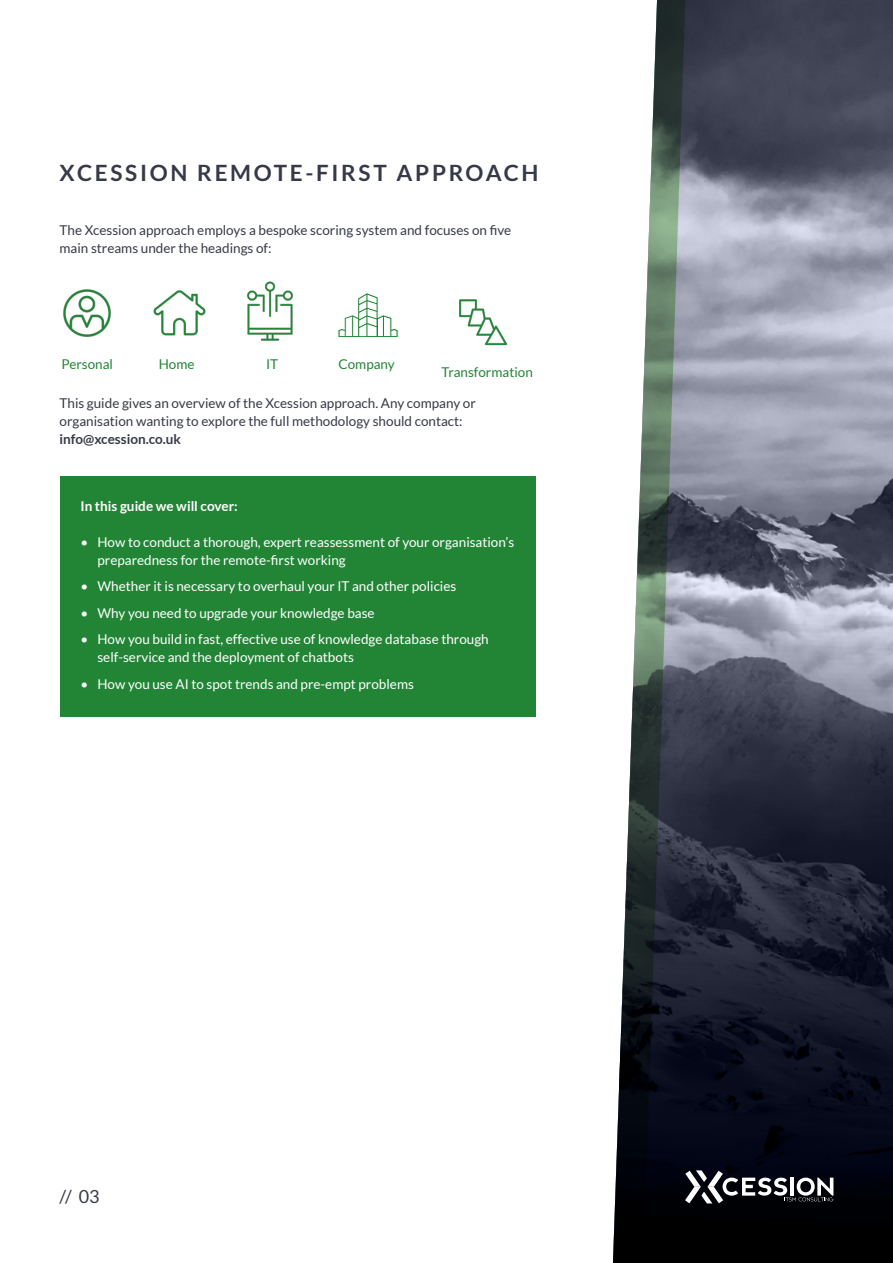
<style>
.page{position:relative;width:893px;height:1263px;background:#fff}
.page>*{position:absolute;margin:0;border:0;box-sizing:border-box;transform-origin:0 0}
.t1{font:700 22.5px "Lato";letter-spacing:.12em;color:#363a48}
.t2{font:18px "Lato";color:#363a48}
.t3{font:13.5px/18px "Lato";color:#fff}
.t4{font:13.5px/18px "Lato";color:#363a48}
.t5{font:13.5px "Lato";color:#228536}
.t6{font:700 13.5px "Lato";color:#fff}
.t7{font:700 13.5px "Lato";color:#363a48}
</style>
<div class="page">
<svg style="left:687px;top:0;width:206px;height:1263px;background:#505464"></svg>
<svg style="left:687px;top:1170px;width:146px;height:33px"></svg>
<svg style="left:612px;top:0;width:75px;height:1263px"></svg>
<div style="left:60px;top:476px;width:476px;height:240px;background:#228536"></div>
<img style="left:63px;top:289px;width:48px;height:48px">
<img style="left:153px;top:290px;width:53px;height:46px">
<img style="left:459px;top:299px;width:49px;height:47px">
<img style="left:247px;top:281px;width:47px;height:60px">
<svg style="left:338px;top:293px;width:60px;height:45px"></svg>
<h1 class="t1" style="left:60px;top:160px;width:481px">XCESSION REMOTE-FIRST APPROACH</h1>
<p class="t4" style="left:60px;top:221px;width:453px">The Xcession approach employs a bespoke scoring system and focuses on five main streams under the headings of:</p>
<p class="t5" style="left:61px;top:356px;width:53px">Personal</p>
<p class="t5" style="left:159px;top:356px;width:37px">Home</p>
<p class="t5" style="left:338px;top:356px;width:58px">Company</p>
<p class="t5" style="left:266px;top:356px;width:14px">IT</p>
<p class="t5" style="left:442px;top:365px;width:93px">Transformation</p>
<p class="t4" style="left:60px;top:394px;width:418px">This guide gives an overview of the Xcession approach. Any company or organisation wanting to explore the full methodology should contact:</p>
<p class="t7" style="left:60px;top:431px;width:123px">info@xcession.co.uk</p>
<p class="t6" style="left:80px;top:498px;width:159px">In this guide we will cover:</p>
<p class="t3" style="left:97px;top:533px;width:418px;text-indent:-17px">• How to conduct a thorough, expert reassessment of your organisation’s preparedness for the remote-first working</p>
<p class="t3" style="left:80px;top:577px;width:377px">• Whether it is necessary to overhaul your IT and other policies</p>
<p class="t3" style="left:80px;top:604px;width:296px">• Why you need to upgrade your knowledge base</p>
<p class="t3" style="left:97px;top:630px;width:393px;text-indent:-17px">• How you build in fast, effective use of knowledge database through self-service and the deployment of chatbots</p>
<p class="t3" style="left:80px;top:675px;width:335px">• How you use AI to spot trends and pre-empt problems</p>
<h2 class="t2" style="left:60px;top:1187px;width:42px">// 03</h2>
</div>
